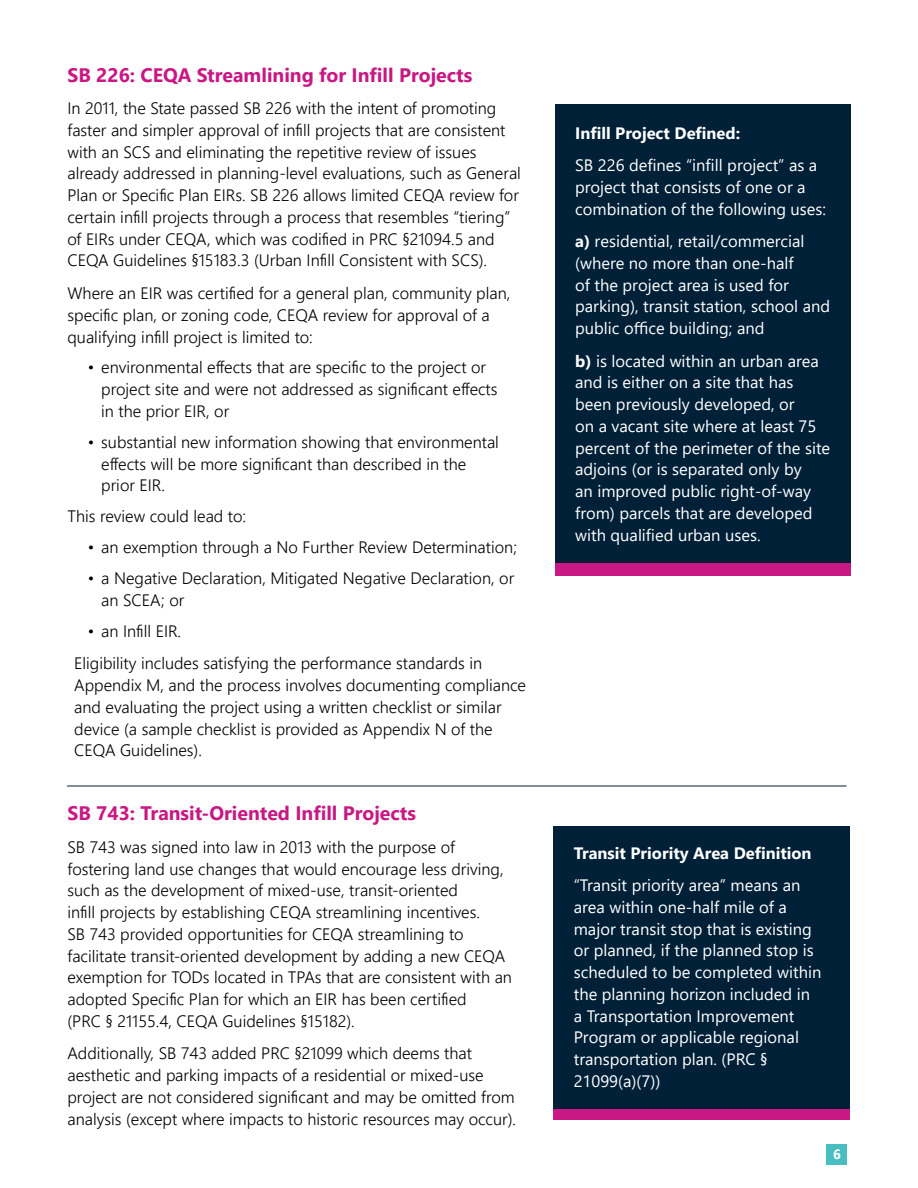
<style>
.page{position:relative;width:918px;height:1188px;background:#fff}
.page>*{position:absolute;margin:0;border:0;box-sizing:border-box;transform-origin:0 0}
.t1{font:700 19.5px "Segoe UI";color:#c91783}
.t2{font:300 16.5px/21.8px "Segoe UI";color:#000}
.t3{font:16.5px/21.8px "Segoe UI";color:#fff}
.t4{font:700 16.5px "Segoe UI";color:#fff}
.t5{font:700 13.5px "Segoe UI";color:#fff}
.s1{font-weight:700}
</style>
<div class="page">
<div style="left:827px;top:1144px;width:20px;height:20px;background:#49bec1"></div>
<div style="left:554px;top:826px;width:296px;height:285px;background:#002037"></div>
<div style="left:554px;top:1109px;width:296px;height:11px;background:#c91783"></div>
<div style="left:555px;top:104px;width:295px;height:466px;background:#002037"></div>
<div style="left:555px;top:563px;width:295px;height:13px;background:#c91783"></div>
<hr style="left:67px;top:786px;width:780px;height:1px;background:#002037">
<p class="t1" style="left:68px;top:56px;width:406px">SB 226: CEQA Streamlining for Infill Projects</p>
<p class="t2" style="left:68px;top:96px;width:455px">In 2011, the State passed SB 226 with the intent of promoting faster and simpler approval of infill projects that are consistent with an SCS and eliminating the repetitive review of issues already addressed in planning-level evaluations, such as General Plan or Specific Plan EIRs. SB 226 allows limited CEQA review for certain infill projects through a process that resembles “tiering” of EIRs under CEQA, which was codified in PRC §21094.5 and CEQA Guidelines §15183.3 (Urban Infill Consistent with SCS).</p>
<p class="t2" style="left:68px;top:281px;width:444px">Where an EIR was certified for a general plan, community plan, specific plan, or zoning code, CEQA review for approval of a qualifying infill project is limited to:</p>
<p class="t2" style="left:101px;top:355px;width:398px;text-indent:-13px">• environmental effects that are specific to the project or project site and were not addressed as significant effects in the prior EIR, or</p>
<p class="t2" style="left:101px;top:430px;width:399px;text-indent:-13px">• substantial new information showing that environmental effects will be more significant than described in the prior EIR.</p>
<p class="t2" style="left:68px;top:504px;width:180px">This review could lead to:</p>
<p class="t2" style="left:88px;top:535px;width:431px">• an exemption through a No Further Review Determination;</p>
<p class="t2" style="left:101px;top:566px;width:415px;text-indent:-13px">• a Negative Declaration, Mitigated Negative Declaration, or an SCEA; or</p>
<p class="t2" style="left:74px;top:613px;width:409px;line-height:32.5px;text-indent:13px">• an Infill EIR.<br>Eligibility includes satisfying the performance standards in</p>
<p class="t2" style="left:74px;top:673px;width:453px">Appendix M, and the process involves documenting compliance and evaluating the project using a written checklist or similar device (a sample checklist is provided as Appendix N of the CEQA Guidelines).</p>
<p class="t1" style="left:68px;top:795px;width:350px">SB 743: Transit-Oriented Infill Projects</p>
<p class="t2" style="left:68px;top:835px;width:446px">SB 743 was signed into law in 2013 with the purpose of fostering land use changes that would encourage less driving, such as the development of mixed-use, transit-oriented<br>infill projects by establishing CEQA streamlining incentives.<br>SB 743 provided opportunities for CEQA streamlining to facilitate transit-oriented development by adding a new CEQA exemption for TODs located in TPAs that are consistent with an adopted Specific Plan for which an EIR has been certified<br>(PRC § 21155.4, CEQA Guidelines §15182).</p>
<p class="t2" style="left:68px;top:1041px;width:450px">Additionally, SB 743 added PRC §21099 which deems that aesthetic and parking impacts of a residential or mixed-use project are not considered significant and may be omitted from analysis (except where impacts to historic resources may occur).</p>
<p class="t4" style="left:575px;top:117px;width:167px">Infill Project Defined:</p>
<p class="t3" style="left:575px;top:153px;width:253px">SB 226 defines “infill project” as a project that consists of one or a combination of the following uses:</p>
<p class="t3" style="left:575px;top:229px;width:257px"><span class="s1">a)</span> residential, retail/commercial (where no more than one-half<br>of the project area is used for parking), transit station, school and public office building; and</p>
<p class="t3" style="left:575px;top:349px;width:257px"><span class="s1">b)</span> is located within an urban area and is either on a site that has been previously developed, or<br>on a vacant site where at least 75 percent of the perimeter of the site adjoins (or is separated only by<br>an improved public right-of-way from) parcels that are developed with qualified urban uses.</p>
<p class="t4" style="left:574px;top:837px;width:239px">Transit Priority Area Definition</p>
<p class="t3" style="left:574px;top:873px;width:249px">“Transit priority area” means an area within one-half mile of a major transit stop that is existing or planned, if the planned stop is scheduled to be completed within the planning horizon included in a Transportation Improvement<br>Program or applicable regional transportation plan. (PRC §<br>21099(a)(7))</p>
<p class="t5" style="left:833px;top:1142px;width:9px">6</p>
</div>
